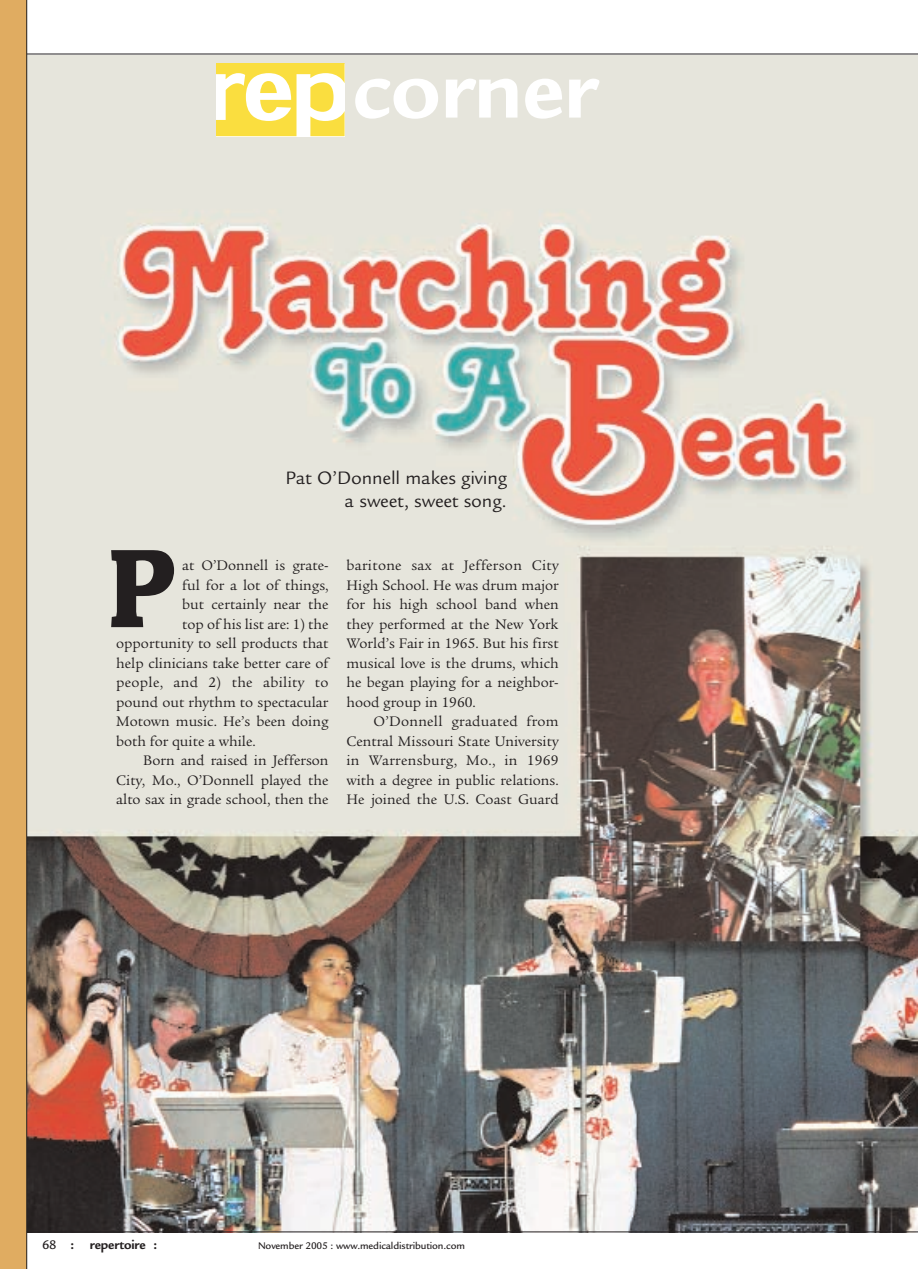
<style>
.page{position:relative;width:918px;height:1269px;background:#fff}
.page>*{position:absolute;margin:0;border:0;box-sizing:border-box;transform-origin:0 0}
.t1{font:700 106.5px "Lucida";color:#231f20}
.t2{font:700 90px "Legacy Sans";color:#fff}
.t3{font:19.5px/23.4px "Legacy Sans";letter-spacing:-.005em;color:#231f20;text-align:right}
.t4{font:15px/19.5px "Legacy Serif";color:#231f20;text-align:justify}
.t5{font:15px "Legacy Serif";letter-spacing:.02em;color:#231f20}
.t6{font:700 13.5px "Legacy Sans";letter-spacing:-.01em;color:#231f20}
.t7{font:500 10.5px "Legacy Sans";letter-spacing:-.01em;color:#231f20}
.s1{font-weight:500}
</style>
<div class="page">
<img style="left:27px;top:56px;width:891px;height:1176px">
<div style="left:0;top:0;width:27px;height:1269px;background:#e0ac61"></div>
<hr style="left:27px;top:54px;width:891px;height:1px;background:#231f20">
<hr style="left:27px;top:1232px;width:891px;height:1px;background:#231f20">
<hr style="left:26px;top:0;width:1px;height:1269px;background:#231f20">
<svg style="left:216px;top:64px;width:128px;height:72px"></svg>
<h2 class="t2" style="left:352px;top:55px;width:246px">corner</h2>
<h3 class="t3" style="left:285px;top:468px;width:223px">Pat O’Donnell makes giving a sweet, sweet song.</h3>
<h1 class="t1" style="left:106px;top:544px;width:74px">P</h1>
<p class="t4" style="left:182px;top:557px;width:148px">at O’Donnell is grate-</p>
<p class="t4" style="left:182px;top:577px;width:148px">ful for a lot of things,</p>
<p class="t4" style="left:182px;top:596px;width:148px">but certainly near the</p>
<p class="t4" style="left:182px;top:616px;width:148px">top of his list are: 1) the</p>
<p class="t4" style="left:116px;top:635px;width:214px">opportunity to sell products that</p>
<p class="t4" style="left:116px;top:655px;width:214px">help clinicians take better care of</p>
<p class="t5" style="left:116px;top:676px;width:214px">people, and 2) the ability to</p>
<p class="t4" style="left:116px;top:694px;width:214px">pound out rhythm to spectacular</p>
<p class="t4" style="left:116px;top:713px;width:214px">Motown music. He’s been doing</p>
<p class="t4" style="left:116px;top:733px;width:141px">both for quite a while.</p>
<p class="t4" style="left:143px;top:752px;width:187px">Born and raised in Jefferson</p>
<p class="t4" style="left:116px;top:772px;width:214px">City, Mo., O’Donnell played the</p>
<p class="t4" style="left:116px;top:791px;width:214px">alto sax in grade school, then the</p>
<p class="t4" style="left:347px;top:557px;width:214px">baritone sax at Jefferson City High School. He was drum major for his high school band when they performed at the New York World’s Fair in 1965. But his first musical love is the drums, which he began playing for a neighbor&shy;hood group in 1960.</p>
<p class="t4" style="left:347px;top:713px;width:214px;text-indent:27px">O’Donnell graduated from Central Missouri State University in Warrensburg, Mo., in 1969 with a degree in public relations.<br>He joined the U.S. Coast Guard</p>
<p class="t6" style="left:42px;top:1240px;width:117px"><span class="s1">68</span> : repertoire :</p>
<p class="t7" style="left:258px;top:1242px;width:209px">November 2005 : www.medicaldistribution.com</p>
</div>
